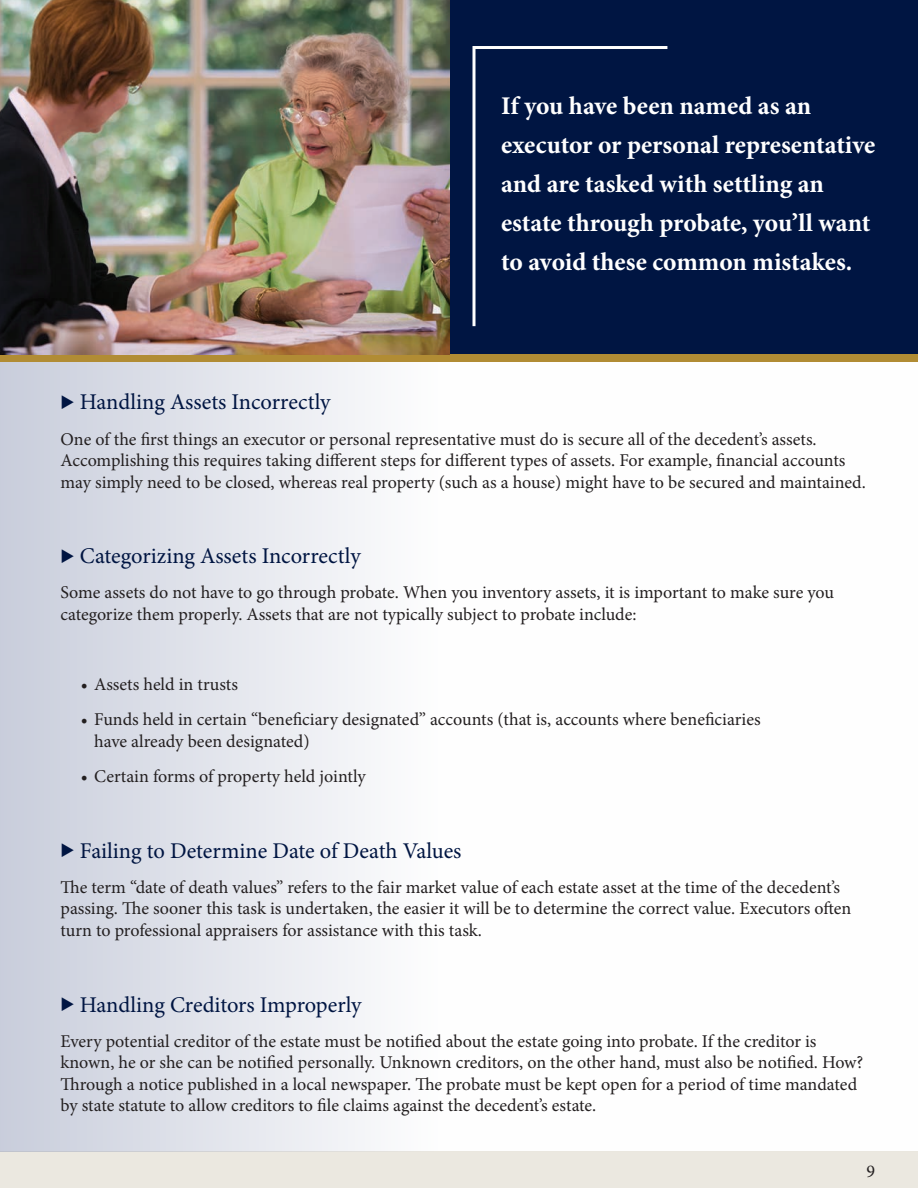
<style>
.page{position:relative;width:918px;height:1188px;background:#fff}
.page>*{position:absolute;margin:0;border:0;box-sizing:border-box;transform-origin:0 0}
.t1{font:700 25.5px/39px "Minion Pro";color:#fff}
.t2{font:22.5px "Minion Pro";letter-spacing:-.005em;color:#001542}
.t3{font:18px/21.6px "Minion Pro";letter-spacing:-.005em;color:#231f20}
</style>
<div class="page">
<div style="left:0;top:1151px;width:918px;height:37px;background:#ebe8e0"></div>
<div style="left:0;top:362px;width:918px;height:789px;background:linear-gradient(to right,#d7dae5,#fff)"></div>
<div style="left:0;top:0;width:918px;height:358px;background:#001542"></div>
<div style="left:0;top:354px;width:918px;height:8px;background:#b18c34"></div>
<svg style="left:472px;top:46px;width:196px;height:281px"></svg>
<img style="left:0;top:0;width:449px;height:354px">
<p class="t1" style="left:501px;top:86px;width:376px">If you have been named as an executor or personal representative and are tasked with settling an estate through probate, you’ll want to avoid these common mistakes.</p>
<p class="t2" style="left:60px;top:387px;width:272px">◆ Handling Assets Incorrectly</p>
<p class="t3" style="left:60px;top:428px;width:807px">One of the first things an executor or personal representative must do is secure all of the decedent’s assets.<br>Accomplishing this requires taking different steps for different types of assets. For example, financial accounts may simply need to be closed, whereas real property (such as a house) might have to be secured and maintained.</p>
<p class="t2" style="left:60px;top:541px;width:302px">◆ Categorizing Assets Incorrectly</p>
<p class="t3" style="left:60px;top:582px;width:775px">Some assets do not have to go through probate. When you inventory assets, it is important to make sure you categorize them properly. Assets that are not typically subject to probate include:</p>
<p class="t3" style="left:81px;top:674px;width:159px">• Assets held in trusts</p>
<p class="t3" style="left:94px;top:709px;width:668px;text-indent:-14px">• Funds held in certain “beneficiary designated” accounts (that is, accounts where beneficiaries have already been designated)</p>
<p class="t3" style="left:81px;top:766px;width:287px">• Certain forms of property held jointly</p>
<p class="t2" style="left:60px;top:835px;width:403px">◆ Failing to Determine Date of Death Values</p>
<p class="t3" style="left:60px;top:876px;width:792px">The term “date of death values” refers to the fair market value of each estate asset at the time of the decedent’s passing. The sooner this task is undertaken, the easier it will be to determine the correct value. Executors often turn to professional appraisers for assistance with this task.</p>
<p class="t2" style="left:60px;top:989px;width:303px">◆ Handling Creditors Improperly</p>
<p class="t3" style="left:60px;top:1030px;width:804px">Every potential creditor of the estate must be notified about the estate going into probate. If the creditor is known, he or she can be notified personally. Unknown creditors, on the other hand, must also be notified. How?<br>Through a notice published in a local newspaper. The probate must be kept open for a period of time mandated by state statute to allow creditors to file claims against the decedent’s estate.</p>
<p class="t3" style="left:866px;top:1161px;width:10px">9</p>
</div>
